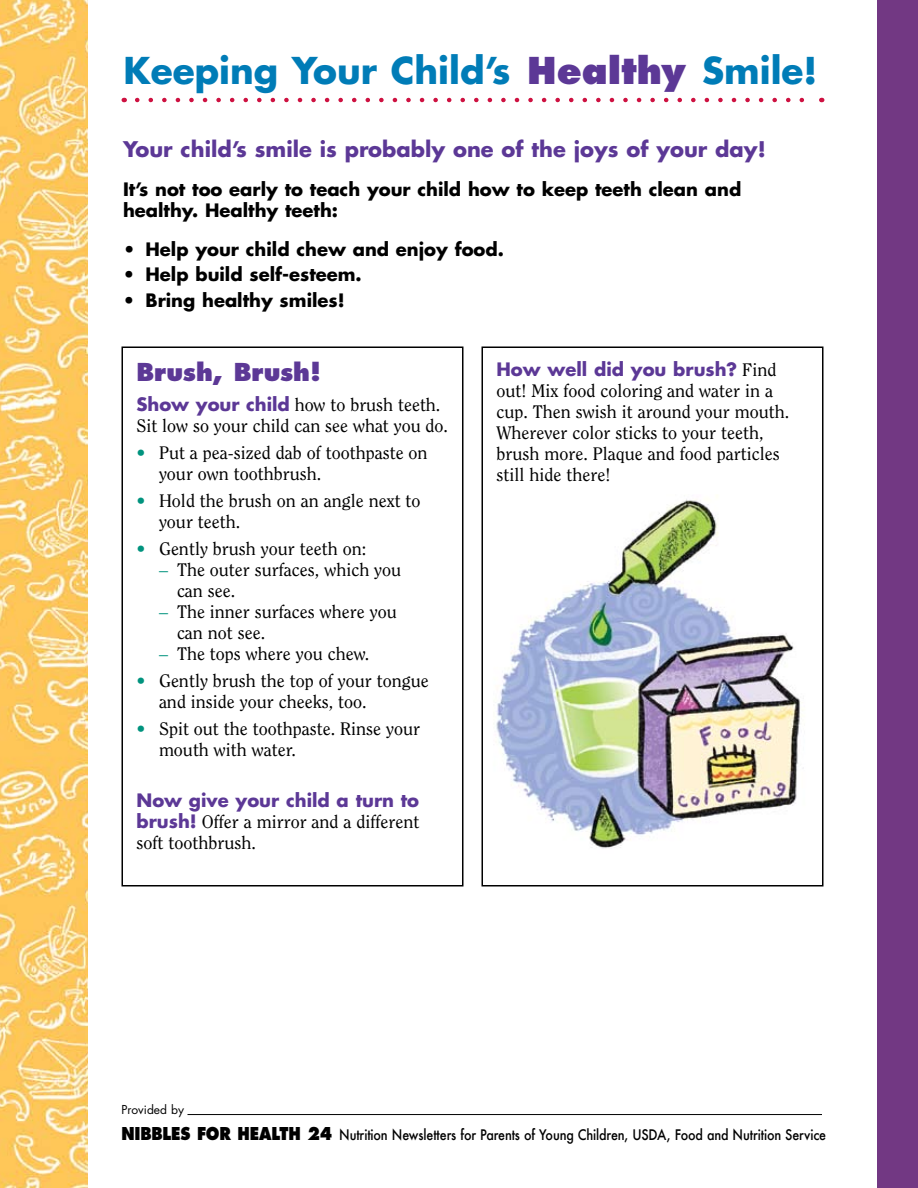
<style>
.page{position:relative;width:918px;height:1188px;background:#fff}
.page>*{position:absolute;margin:0;border:0;box-sizing:border-box;transform-origin:0 0}
.t1{font:700 36px "Futura";color:#007cb7}
.t2{font:800 24px "Futura";color:#5c3896}
.t3{font:700 21px "Futura";color:#5c3896}
.t4{font:18px/21px "Clearface";color:#000}
.t5{font:700 18px/21px "Futura";color:#000}
.t6{font:700 18px "Futura";color:#5c3896}
.t7{font:500 14.25px "Futura";letter-spacing:-.01em;color:#000;scale:.88 1}
.t8{font:12px "Futura";color:#000}
.s1{font-weight:800;color:#5c3896}
.s2{font-family:"Futura";font-weight:700;color:#5c3896}
.s3{color:#00937e}
.s4{font-family:"Clearface";font-weight:400;color:#000}
.s5{font-weight:800;font-size:17.25px}
</style>
<div class="page">
<hr style="left:187px;top:1114px;width:635px;height:1px;background:#000">
<img style="left:481px;top:495px;width:319px;height:363px">
<svg style="left:125px;top:98px;width:696px;height:4px"></svg>
<svg style="left:137px;top:98px;width:678px;height:4px"></svg>
<div style="left:482px;top:346px;width:342px;height:540px;border:2px solid #000"></div>
<div style="left:122px;top:346px;width:341px;height:540px;border:2px solid #000"></div>
<div style="left:878px;top:0;width:40px;height:1188px;background:#723883"></div>
<img style="left:0;top:0;width:88px;height:1188px">
<h1 class="t1" style="left:124px;top:46px;width:695px">Keeping Your Child’s <span class="s1">Healthy</span> Smile!</h1>
<p class="t3" style="left:123px;top:134px;width:644px">Your child’s smile is probably one of the joys of your day!</p>
<p class="t5" style="left:123px;top:178px;width:620px">It’s not too early to teach your child how to keep teeth clean and healthy. Healthy teeth:</p>
<p class="t5" style="left:123px;top:238px;width:383px">• Help your child chew and enjoy food.</p>
<p class="t5" style="left:123px;top:264px;width:240px">• Help build self-esteem.</p>
<p class="t5" style="left:123px;top:289px;width:223px">• Bring healthy smiles!</p>
<h2 class="t2" style="left:136px;top:357px;width:186px">Brush, Brush!</h2>
<p class="t4" style="left:136px;top:393px;width:313px"><span class="s2">Show your child</span> how to brush teeth.<br>Sit low so your child can see what you do.</p>
<p class="t4" style="left:159px;top:441px;width:270px;text-indent:-22px"><span class="s3">•</span> Put a pea-sized dab of toothpaste on your own toothbrush.</p>
<p class="t4" style="left:159px;top:489px;width:263px;text-indent:-22px"><span class="s3">•</span> Hold the brush on an angle next to your teeth.</p>
<p class="t4" style="left:136px;top:537px;width:231px"><span class="s3">•</span> Gently brush your teeth on:</p>
<p class="t4" style="left:177px;top:558px;width:226px;text-indent:-18px"><span class="s3">–</span> The outer surfaces, which you can see.</p>
<p class="t4" style="left:177px;top:601px;width:221px;text-indent:-18px"><span class="s3">–</span> The inner surfaces where you can not see.</p>
<p class="t4" style="left:159px;top:643px;width:212px"><span class="s3">–</span> The tops where you chew.</p>
<p class="t4" style="left:159px;top:670px;width:271px;text-indent:-22px"><span class="s3">•</span> Gently brush the top of your tongue and inside your cheeks, too.</p>
<p class="t4" style="left:159px;top:718px;width:263px;text-indent:-22px"><span class="s3">•</span> Spit out the toothpaste. Rinse your mouth with water.</p>
<p class="t6" style="left:136px;top:787px;width:284px">Now give your child a turn to</p>
<p class="t4" style="left:136px;top:811px;width:285px"><span class="s2">brush!</span> Offer a mirror and a different soft toothbrush.</p>
<p class="t6" style="left:496px;top:357px;width:281px">How well did you brush? <span class="s4">Find</span></p>
<p class="t4" style="left:496px;top:380px;width:294px">out! Mix food coloring and water in a cup. Then swish it around your mouth.<br>Wherever color sticks to your teeth, brush more. Plaque and food particles still hide there!</p>
<p class="t8" style="left:122px;top:1101px;width:64px">Provided by</p>
<p class="t7" style="left:122px;top:1125px;width:802px"><span class="s5">NIBBLES FOR HEALTH 24</span> Nutrition Newsletters for Parents of Young Children, USDA, Food and Nutrition Service</p>
</div>
